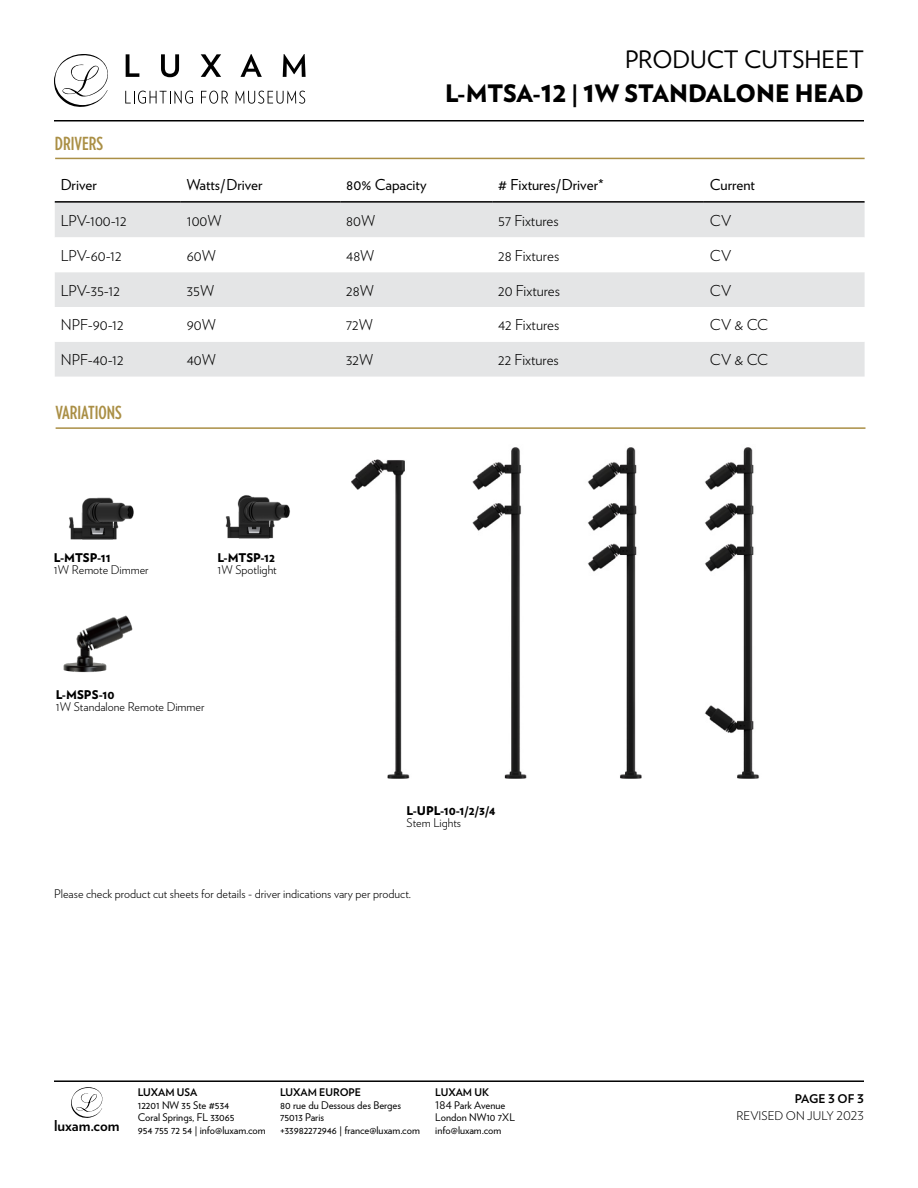
<style>
.page{position:relative;width:918px;height:1188px;background:#fff}
.page>*{position:absolute;margin:0;border:0;box-sizing:border-box;transform-origin:0 0}
.t1{font:900 24px/34.2px "Verlag";color:#000;text-align:right}
.t2{font:700 18px "Verlag Compressed";color:#aa8f45}
.t3{font:300 15px "Verlag";color:#000}
.t4{font:15px "Verlag";color:#000}
.t5{font:700 15px "Verlag";color:#000}
.t6{font:300 12px "Verlag";color:#000}
.t7{font:900 12px "Verlag";color:#000}
.t8{font:700 12px "Verlag";letter-spacing:-.015em;color:#000}
.t9{font:10.5px/12.6px "Verlag";color:#000}
.t10{font:700 10.5px "Verlag";color:#000}
.s1{font-weight:400}
.s2{font-size:28.5px}
</style>
<div class="page">
<svg style="left:54px;top:54px;width:54px;height:53px"></svg>
<svg style="left:126px;top:54px;width:13px;height:23px"></svg>
<svg style="left:161px;top:54px;width:18px;height:23px"></svg>
<svg style="left:201px;top:54px;width:20px;height:23px"></svg>
<svg style="left:240px;top:54px;width:22px;height:23px"></svg>
<svg style="left:283px;top:54px;width:23px;height:23px"></svg>
<svg style="left:125px;top:91px;width:68px;height:13px"></svg>
<svg style="left:201px;top:91px;width:27px;height:13px"></svg>
<svg style="left:235px;top:91px;width:70px;height:13px"></svg>
<hr style="left:54px;top:120px;width:810px;height:2px;background:#000">
<hr style="left:54px;top:1080px;width:810px;height:2px;background:#000">
<svg style="left:71px;top:1087px;width:31px;height:31px"></svg>
<hr style="left:56px;top:427px;width:809px;height:2px;background:#aa8f45">
<img style="left:63px;top:615px;width:70px;height:58px">
<img style="left:225px;top:495px;width:65px;height:44px">
<img style="left:351px;top:447px;width:408px;height:332px">
<img style="left:69px;top:497px;width:65px;height:43px">
<hr style="left:55px;top:158px;width:810px;height:1px;background:#aa8f45">
<div style="left:55px;top:203px;width:810px;height:174px;background:#e4e5e6"></div>
<svg style="left:55px;top:237px;width:810px;height:105px"></svg>
<hr style="left:55px;top:201px;width:126px;height:2px;background:#000">
<hr style="left:181px;top:201px;width:159px;height:2px;background:#000">
<hr style="left:340px;top:201px;width:152px;height:2px;background:#000">
<hr style="left:492px;top:201px;width:212px;height:2px;background:#000">
<hr style="left:704px;top:201px;width:161px;height:2px;background:#000">
<h1 class="t1" style="left:445px;top:41px;width:421px"><span class="s1">PRODUCT CUTSHEET<br></span>L-MTSA-<span class="s2">12</span> | <span class="s2">1</span>W STANDALONE HEAD</h1>
<p class="t2" style="left:55px;top:131px;width:50px">DRIVERS</p>
<p class="t4" style="left:61px;top:174px;width:38px">Driver</p>
<p class="t4" style="left:187px;top:174px;width:77px">Watts/Driver</p>
<p class="t4" style="left:346px;top:174px;width:82px">80% Capacity</p>
<p class="t4" style="left:498px;top:174px;width:107px"># Fixtures/Driver*</p>
<p class="t4" style="left:710px;top:174px;width:47px">Current</p>
<p class="t3" style="left:61px;top:210px;width:67px">LPV-100-12</p>
<p class="t3" style="left:187px;top:210px;width:36px">100W</p>
<p class="t3" style="left:346px;top:210px;width:31px">80W</p>
<p class="t3" style="left:498px;top:210px;width:62px">57 Fixtures</p>
<p class="t3" style="left:710px;top:210px;width:23px">CV</p>
<p class="t3" style="left:61px;top:244px;width:62px">LPV-60-12</p>
<p class="t3" style="left:187px;top:244px;width:31px">60W</p>
<p class="t3" style="left:346px;top:244px;width:30px">48W</p>
<p class="t3" style="left:498px;top:244px;width:63px">28 Fixtures</p>
<p class="t3" style="left:710px;top:244px;width:23px">CV</p>
<p class="t3" style="left:61px;top:279px;width:61px">LPV-35-12</p>
<p class="t3" style="left:187px;top:279px;width:29px">35W</p>
<p class="t3" style="left:346px;top:279px;width:29px">28W</p>
<p class="t3" style="left:498px;top:279px;width:64px">20 Fixtures</p>
<p class="t3" style="left:710px;top:279px;width:23px">CV</p>
<p class="t3" style="left:61px;top:314px;width:64px">NPF-90-12</p>
<p class="t3" style="left:187px;top:314px;width:31px">90W</p>
<p class="t3" style="left:346px;top:314px;width:28px">72W</p>
<p class="t3" style="left:498px;top:314px;width:63px">42 Fixtures</p>
<p class="t3" style="left:710px;top:314px;width:60px">CV &amp; CC</p>
<p class="t3" style="left:61px;top:349px;width:65px">NPF-40-12</p>
<p class="t3" style="left:187px;top:349px;width:31px">40W</p>
<p class="t3" style="left:346px;top:349px;width:29px">32W</p>
<p class="t3" style="left:498px;top:349px;width:62px">22 Fixtures</p>
<p class="t3" style="left:710px;top:349px;width:60px">CV &amp; CC</p>
<p class="t2" style="left:55px;top:400px;width:68px">VARIATIONS</p>
<p class="t7" style="left:54px;top:548px;width:58px">L-MTSP-11</p>
<p class="t6" style="left:54px;top:561px;width:96px">1W Remote Dimmer</p>
<p class="t7" style="left:217px;top:548px;width:59px">L-MTSP-12</p>
<p class="t6" style="left:217px;top:561px;width:61px">1W Spotlight</p>
<p class="t7" style="left:56px;top:685px;width:60px">L-MSPS-10</p>
<p class="t6" style="left:56px;top:698px;width:150px">1W Standalone Remote Dimmer</p>
<p class="t7" style="left:407px;top:801px;width:90px">L-UPL-10-1/2/3/4</p>
<p class="t6" style="left:407px;top:814px;width:56px">Stem Lights</p>
<p class="t6" style="left:54px;top:885px;width:358px">Please check product cut sheets for details - driver indications vary per product.</p>
<p class="t10" style="left:138px;top:1084px;width:61px">LUXAM USA</p>
<p class="t9" style="left:138px;top:1098px;width:130px">12201 NW 35 Ste #534<br>Coral Springs, FL 33065<br>954 755 72 54 | info@luxam.com</p>
<p class="t10" style="left:280px;top:1084px;width:83px">LUXAM EUROPE</p>
<p class="t9" style="left:280px;top:1098px;width:123px">80 rue du Dessous des Berges<br>75013 Paris</p>
<h3 class="t5" style="left:54px;top:1114px;width:67px">luxam.com</h3>
<p class="t9" style="left:280px;top:1123px;width:141px">+33982272946 | france@luxam.com</p>
<p class="t10" style="left:435px;top:1084px;width:55px">LUXAM UK</p>
<p class="t9" style="left:435px;top:1098px;width:81px">184 Park Avenue<br>London NW10 7XL info@luxam.com</p>
<p class="t8" style="left:795px;top:1089px;width:71px">PAGE 3 OF 3</p>
<p class="t6" style="left:737px;top:1107px;width:129px">REVISED ON JULY 2023</p>
</div>
